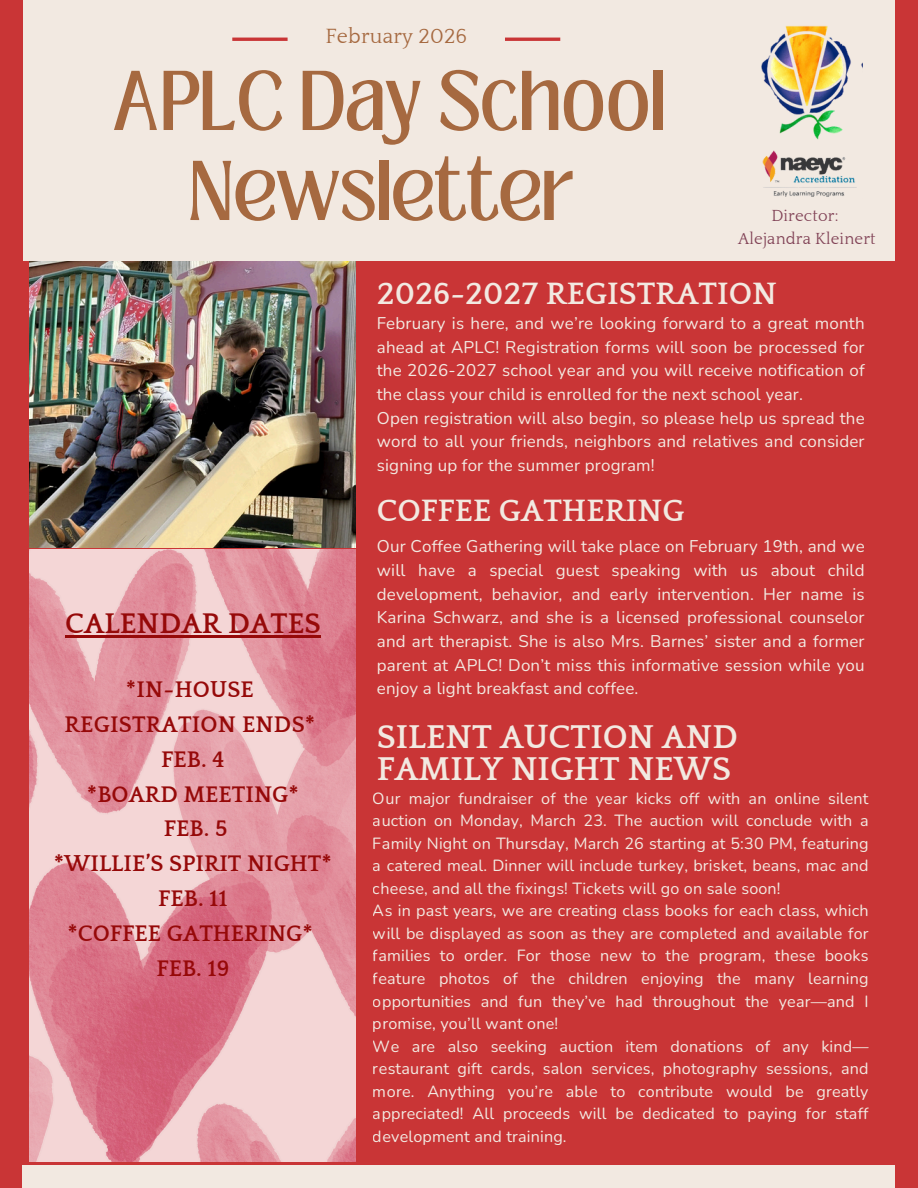
<style>
.page{position:relative;width:918px;height:1188px;background:#c93536}
.page>*{position:absolute;margin:0;border:0;box-sizing:border-box;transform-origin:0 0}
.t1{font:64.95px/90px "Loubag";color:#a66940;text-align:center}
.t2{font:700 33.9px/31.5px "Quattrocento";color:#f2e9e1}
.t3{font:700 31.8px "Quattrocento";color:#f2e9e1}
.t4{font:700 29.25px "Quattrocento";color:#960909}
.t5{font:700 23.25px/34.8px "Quattrocento";color:#960909;text-align:center}
.t6{font:21.15px "Quattrocento";letter-spacing:.01em;color:#a66940}
.t7{font:16.95px/23.7px "Nunito";letter-spacing:.01em;color:#f2e9e1}
.t8{font:16.5px "Quattrocento";letter-spacing:.01em;color:#814256}
.t9{font:16.2px/22.5px "Nunito";letter-spacing:.01em;color:#f2e9e1}
</style>
<div class="page">
<img style="left:30px;top:260px;width:326px;height:287px">
<div style="left:23px;top:0;width:872px;height:260px;background:#f2e9e1"></div>
<div style="left:23px;top:1165px;width:872px;height:23px;background:#f2e9e1"></div>
<hr style="left:505px;top:38px;width:55px;height:3px;background:#c93536">
<hr style="left:232px;top:38px;width:56px;height:3px;background:#c93536">
<img style="left:761px;top:25px;width:101px;height:115px">
<img style="left:762px;top:150px;width:95px;height:47px">
<img style="left:30px;top:550px;width:326px;height:612px">
<hr style="left:65px;top:635px;width:256px;height:2px;background:#960909">
<h5 class="t6" style="left:325px;top:25px;width:143px">February 2026</h5>
<h1 class="t1" style="left:112px;top:57px;width:555px">APLC Day School<br>Newsletter</h1>
<p class="t8" style="left:771px;top:207px;width:69px">Director:</p>
<p class="t8" style="left:738px;top:230px;width:139px">Alejandra Kleinert</p>
<h2 class="t3" style="left:377px;top:277px;width:402px">2026-2027 REGISTRATION</h2>
<h3 class="t4" style="left:65px;top:608px;width:257px">CALENDAR DATES</h3>
<h4 class="t5" style="left:54px;top:673px;width:280px">*IN-HOUSE<br>REGISTRATION ENDS*<br>FEB. 4<br>*BOARD MEETING*<br>FEB. 5<br>*WILLIE’S SPIRIT NIGHT*<br>FEB. 11<br>*COFFEE GATHERING*<br>FEB. 19</h4>
<p class="t7" style="left:377px;top:312px;width:489px">February is here, and we’re looking forward to a great month ahead at APLC! Registration forms will soon be processed for the 2026-2027 school year and you will receive notification of the class your child is enrolled for the next school year.<br>Open registration will also begin, so please help us spread the word to all your friends, neighbors and relatives and consider signing up for the summer program!</p>
<h2 class="t3" style="left:377px;top:494px;width:309px">COFFEE GATHERING</h2>
<p class="t7" style="left:377px;top:535px;width:489px;text-align:justify">Our Coffee Gathering will take place on February 19th, and we will have a special guest speaking with us about child development, behavior, and early intervention. Her name is Karina Schwarz, and she is a licensed professional counselor and art therapist. She is also Mrs. Barnes’ sister and a former parent at APLC! Don’t miss this informative session while you enjoy a light breakfast and coffee.</p>
<h2 class="t2" style="left:377px;top:722px;width:363px">SILENT AUCTION AND<br>FAMILY NIGHT NEWS</h2>
<p class="t9" style="left:373px;top:787px;width:497px">Our major fundraiser of the year kicks off with an online silent auction on Monday, March 23. The auction will conclude with a Family Night on Thursday, March 26 starting at 5:30 PM, featuring a catered meal. Dinner will include turkey, brisket, beans, mac and cheese, and all the fixings! Tickets will go on sale soon!<br>As in past years, we are creating class books for each class, which will be displayed as soon as they are completed and available for families to order. For those new to the program, these books feature photos of the children enjoying the many learning opportunities and fun they’ve had throughout the year—and I promise, you’ll want one!<br>We are also seeking auction item donations of any kind— restaurant gift cards, salon services, photography sessions, and more. Anything you’re able to contribute would be greatly appreciated! All proceeds will be dedicated to paying for staff development and training.</p>
</div>
